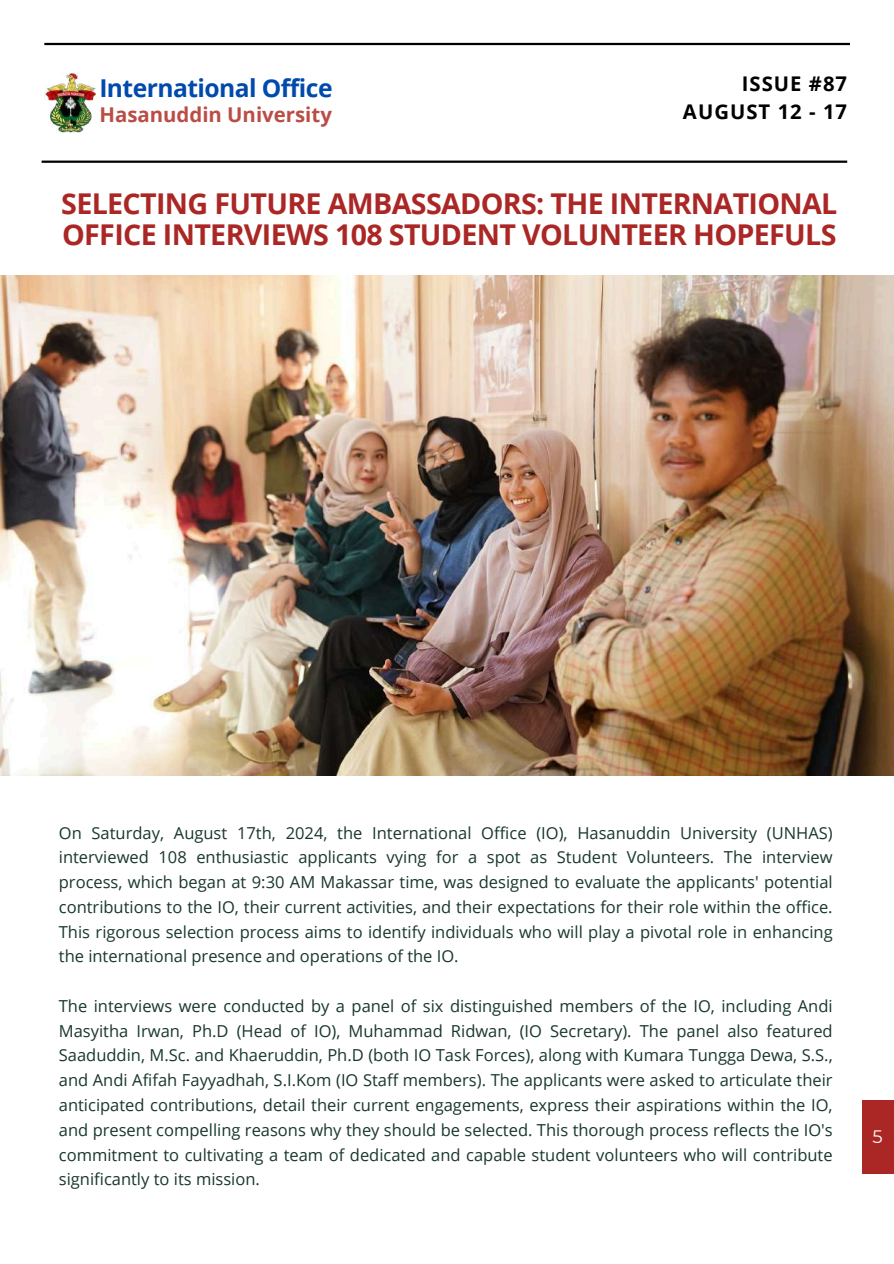
<style>
.page{position:relative;width:894px;height:1264px;background:#fff}
.page>*{position:absolute;margin:0;border:0;box-sizing:border-box;transform-origin:0 0}
.t1{font:700 28.65px/31.5px "Open Sans";letter-spacing:-.025em;color:#aa2725}
.t2{font:700 24.6px "Open Sans";letter-spacing:-.02em;color:#004aad}
.t3{font:700 20.4px "Open Sans";color:#ba4d46}
.t4{font:700 20.25px/28.2px "Open Sans";letter-spacing:.05em;color:#000;text-align:right}
.t5{font:18px "Montserrat";color:#fff}
.t6{font:16.5px/24.8px "Open Sans";color:#19372f;text-align:justify}
</style>
<div class="page">
<div style="left:861px;top:1100px;width:32px;height:74px;background:#aa2725"></div>
<img style="left:0;top:276px;width:893px;height:500px">
<img style="left:44px;top:72px;width:51px;height:61px">
<hr style="left:44px;top:43px;width:805px;height:2px;background:#000">
<hr style="left:42px;top:160px;width:805px;height:3px;background:#000">
<h2 class="t2" style="left:99px;top:71px;width:235px">International Office</h2>
<p class="t3" style="left:99px;top:100px;width:234px">Hasanuddin University</p>
<p class="t4" style="left:682px;top:69px;width:166px">ISSUE #87<br>AUGUST 12 - 17</p>
<h1 class="t1" style="left:61px;top:187px;width:777px">SELECTING FUTURE AMBASSADORS: THE INTERNATIONAL<br>OFFICE INTERVIEWS 108 STUDENT VOLUNTEER HOPEFULS</h1>
<p class="t6" style="left:59px;top:819px;width:775px">On Saturday, August 17th, 2024, the International Office (IO), Hasanuddin University (UNHAS) interviewed 108 enthusiastic applicants vying for a spot as Student Volunteers. The interview process, which began at 9:30 AM Makassar time, was designed to evaluate the applicants' potential contributions to the IO, their current activities, and their expectations for their role within the office.<br>This rigorous selection process aims to identify individuals who will play a pivotal role in enhancing the international presence and operations of the IO.</p>
<p class="t6" style="left:59px;top:993px;width:775px">The interviews were conducted by a panel of six distinguished members of the IO, including Andi Masyitha Irwan, Ph.D (Head of IO), Muhammad Ridwan, (IO Secretary). The panel also featured Saaduddin, M.Sc. and Khaeruddin, Ph.D (both IO Task Forces), along with Kumara Tungga Dewa, S.S., and Andi Afifah Fayyadhah, S.I.Kom (IO Staff members). The applicants were asked to articulate their anticipated contributions, detail their current engagements, express their aspirations within the IO, and present compelling reasons why they should be selected. This thorough process reflects the IO's commitment to cultivating a team of dedicated and capable student volunteers who will contribute significantly to its mission.</p>
<p class="t5" style="left:872px;top:1125px;width:12px">5</p>
</div>
